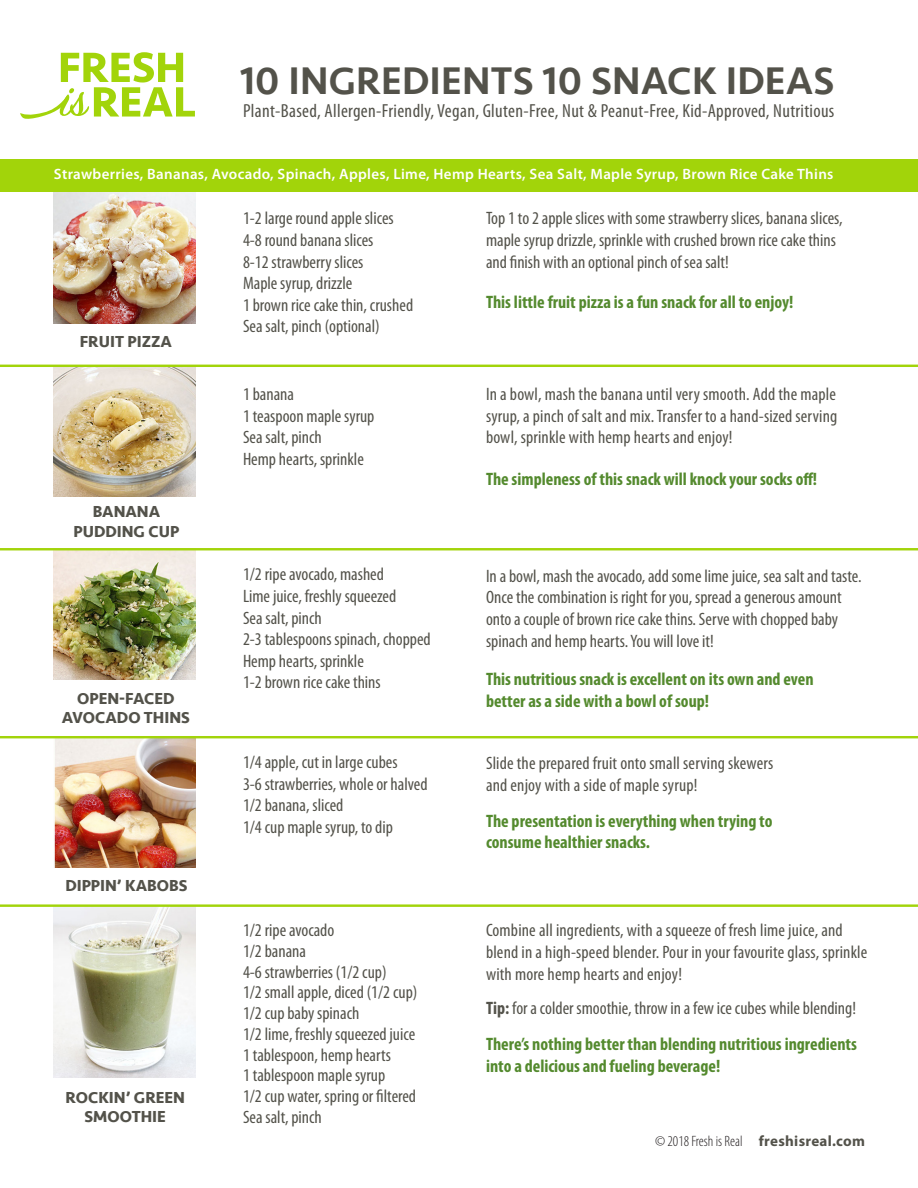
<style>
.page{position:relative;width:918px;height:1188px;background:#fff}
.page>*{position:absolute;margin:0;border:0;box-sizing:border-box;transform-origin:0 0}
.t1{font:500 39.6px "Seravek";letter-spacing:.005em;color:#53524a}
.t2{font:condensed 18.9px "Myriad Pro";letter-spacing:.02em;color:#53524a}
.t3{font:condensed 18px/21.6px "Myriad Pro";color:#53524a}
.t4{font:700 condensed 18px/21.6px "Myriad Pro";color:#548a2e}
.t5{font:700 16.35px "Seravek";color:#53524a}
.t6{font:600 15px "Myriad Pro";letter-spacing:.025em;color:#fff}
.t7{font:300 condensed 15px "Myriad Pro";color:#231f20}
.s1{font-weight:700}
.s2{font-weight:700;font-stretch:normal;color:#53524a}
</style>
<div class="page">
<img style="left:54px;top:367px;width:142px;height:129px">
<img style="left:54px;top:192px;width:142px;height:131px">
<img style="left:54px;top:550px;width:142px;height:130px">
<img style="left:54px;top:738px;width:142px;height:130px">
<img style="left:54px;top:907px;width:142px;height:171px">
<hr style="left:0;top:548px;width:918px;height:2px;background:#a2d40a">
<hr style="left:0;top:365px;width:918px;height:2px;background:#a2d40a">
<hr style="left:0;top:736px;width:918px;height:2px;background:#a2d40a">
<hr style="left:0;top:904px;width:918px;height:3px;background:#a2d40a">
<svg style="left:20px;top:52px;width:175px;height:67px"></svg>
<div style="left:0;top:159px;width:918px;height:33px;background:#a2d40a"></div>
<p class="t1" style="left:240px;top:56px;width:596px">10 INGREDIENTS 10 SNACK IDEAS</p>
<p class="t2" style="left:243px;top:101px;width:593px">Plant-Based, Allergen-Friendly, Vegan, Gluten-Free, Nut &amp; Peanut-Free, Kid-Approved, Nutritious</p>
<p class="t6" style="left:54px;top:166px;width:781px">Strawberries, Bananas, Avocado, Spinach, Apples, Lime, Hemp Hearts, Sea Salt, Maple Syrup, Brown Rice Cake Thins</p>
<p class="t5" style="left:80px;top:329px;width:94px">FRUIT PIZZA</p>
<p class="t5" style="left:93px;top:499px;width:69px">BANANA</p>
<p class="t5" style="left:74px;top:518px;width:107px">PUDDING CUP</p>
<p class="t5" style="left:77px;top:685px;width:99px">OPEN-FACED</p>
<p class="t5" style="left:62px;top:704px;width:129px">AVOCADO THINS</p>
<p class="t5" style="left:65px;top:873px;width:124px">DIPPIN’ KABOBS</p>
<p class="t5" style="left:65px;top:1084px;width:121px">ROCKIN’ GREEN</p>
<p class="t5" style="left:85px;top:1104px;width:83px">SMOOTHIE</p>
<p class="t3" style="left:243px;top:208px;width:152px">1-2 large round apple slices</p>
<p class="t3" style="left:243px;top:230px;width:132px">4-8 round banana slices</p>
<p class="t3" style="left:243px;top:251px;width:122px">8-12 strawberry slices</p>
<p class="t3" style="left:243px;top:273px;width:111px">Maple syrup, drizzle</p>
<p class="t3" style="left:243px;top:294px;width:172px">1 brown rice cake thin, crushed</p>
<p class="t3" style="left:243px;top:316px;width:138px">Sea salt, pinch (optional)</p>
<p class="t3" style="left:243px;top:384px;width:53px">1 banana</p>
<p class="t3" style="left:243px;top:405px;width:133px">1 teaspoon maple syrup</p>
<p class="t3" style="left:243px;top:427px;width:80px">Sea salt, pinch</p>
<p class="t3" style="left:243px;top:449px;width:122px">Hemp hearts, sprinkle</p>
<p class="t3" style="left:243px;top:564px;width:143px">1/2 ripe avocado, mashed</p>
<p class="t3" style="left:243px;top:586px;width:155px">Lime juice, freshly squeezed<br>Sea salt, pinch</p>
<p class="t3" style="left:243px;top:629px;width:189px">2-3 tablespoons spinach, chopped<br>Hemp hearts, sprinkle</p>
<p class="t3" style="left:243px;top:672px;width:139px">1-2 brown rice cake thins</p>
<p class="t3" style="left:243px;top:752px;width:156px">1/4 apple, cut in large cubes</p>
<p class="t3" style="left:243px;top:773px;width:186px">3-6 strawberries, whole or halved</p>
<p class="t3" style="left:243px;top:795px;width:102px">1/2 banana, sliced</p>
<p class="t3" style="left:243px;top:817px;width:151px">1/4 cup maple syrup, to dip</p>
<p class="t3" style="left:243px;top:920px;width:93px">1/2 ripe avocado</p>
<p class="t3" style="left:243px;top:941px;width:65px">1/2 banana</p>
<p class="t3" style="left:243px;top:961px;width:145px">4-6 strawberries (1/2 cup)</p>
<p class="t3" style="left:243px;top:982px;width:176px">1/2 small apple, diced (1/2 cup)</p>
<p class="t3" style="left:243px;top:1003px;width:118px">1/2 cup baby spinach</p>
<p class="t3" style="left:243px;top:1023px;width:174px">1/2 lime, freshly squeezed juice</p>
<p class="t3" style="left:243px;top:1044px;width:149px">1 tablespoon, hemp hearts</p>
<p class="t3" style="left:243px;top:1065px;width:144px">1 tablespoon maple syrup</p>
<p class="t3" style="left:243px;top:1086px;width:175px">1/2 cup water, spring or filtered</p>
<p class="t3" style="left:243px;top:1106px;width:80px">Sea salt, pinch</p>
<p class="t3" style="left:486px;top:208px;width:358px">Top 1 to 2 apple slices with some strawberry slices, banana slices, maple syrup drizzle, sprinkle with crushed brown rice cake thins and finish with an optional pinch of sea salt!</p>
<p class="t4" style="left:486px;top:291px;width:309px">This little fruit pizza is a fun snack for all to enjoy!</p>
<p class="t3" style="left:486px;top:384px;width:352px">In a bowl, mash the banana until very smooth. Add the maple</p>
<p class="t3" style="left:486px;top:405px;width:353px">syrup, a pinch of salt and mix. Transfer to a hand-sized serving</p>
<p class="t3" style="left:486px;top:427px;width:248px">bowl, sprinkle with hemp hearts and enjoy!</p>
<p class="t4" style="left:486px;top:468px;width:333px">The simpleness of this snack will knock your socks off!</p>
<p class="t3" style="left:486px;top:565px;width:377px">In a bowl, mash the avocado, add some lime juice, sea salt and taste.<br>Once the combination is right for you, spread a generous amount onto a couple of brown rice cake thins. Serve with chopped baby spinach and hemp hearts. You will love it!</p>
<p class="t4" style="left:486px;top:669px;width:329px">This nutritious snack is excellent on its own and even better as a side with a bowl of soup!</p>
<p class="t3" style="left:486px;top:753px;width:289px">Slide the prepared fruit onto small serving skewers and enjoy with a side of maple syrup!</p>
<p class="t4" style="left:486px;top:810px;width:288px">The presentation is everything when trying to consume healthier snacks.</p>
<p class="t3" style="left:486px;top:920px;width:383px">Combine all ingredients, with a squeeze of fresh lime juice, and blend in a high-speed blender. Pour in your favourite glass, sprinkle with more hemp hearts and enjoy!</p>
<p class="t3" style="left:486px;top:997px;width:372px"><span class="s1">Tip:</span> for a colder smoothie, throw in a few ice cubes while blending!</p>
<p class="t4" style="left:486px;top:1034px;width:373px">There’s nothing better than blending nutritious ingredients into a delicious and fueling beverage!</p>
<p class="t7" style="left:655px;top:1133px;width:212px">© 2018 Fresh is Real <span class="s2">freshisreal.com</span></p>
</div>
